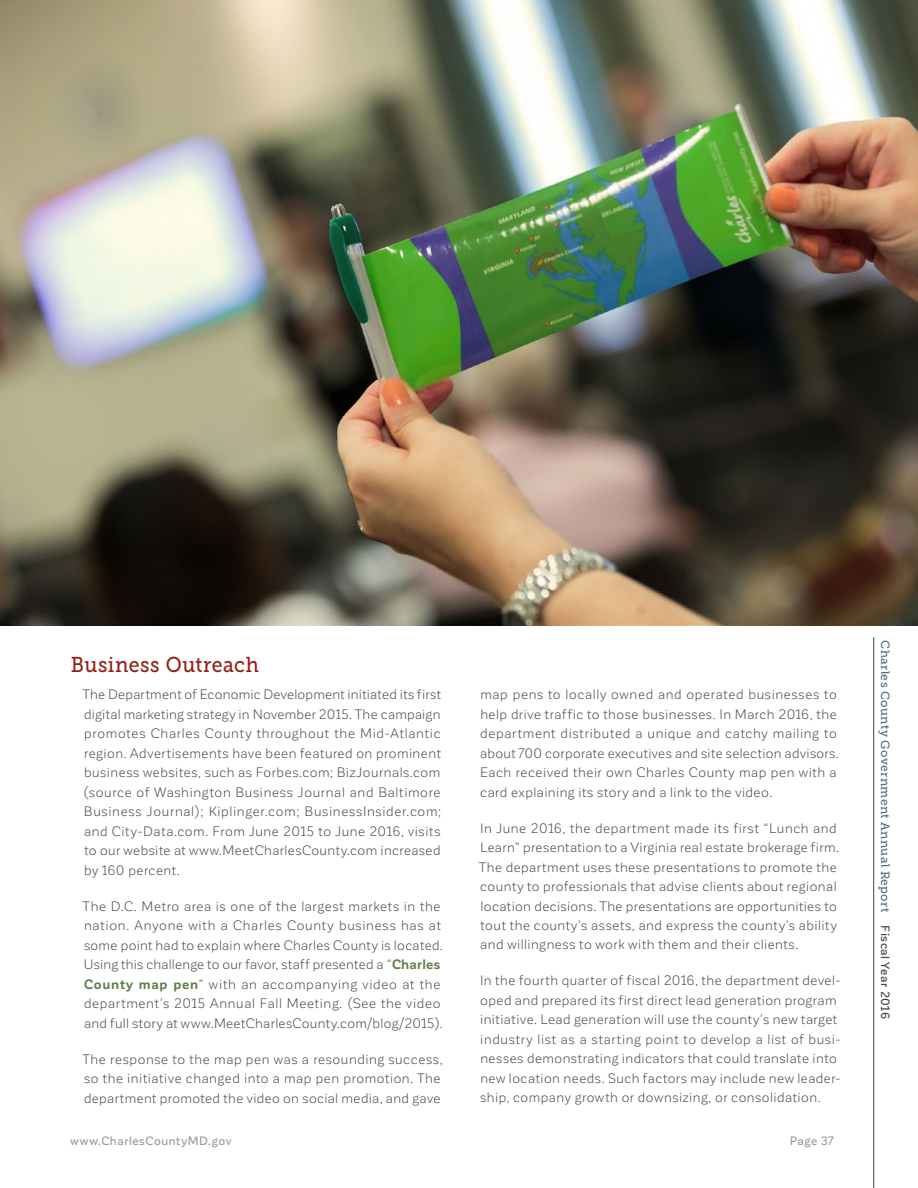
<style>
.page{position:relative;width:918px;height:1188px;background:#fff}
.page>*{position:absolute;margin:0;border:0;box-sizing:border-box;transform-origin:0 0}
.t1{font:21.45px "Museo Slab 500";letter-spacing:.025em;color:#941f17;scale:.91 1}
.t2{font:13.5px/19.5px "Corporative Sans";letter-spacing:.04em;color:#42473d}
.t3{font:12px "Museo Slab 500";letter-spacing:.03em;color:#4e6c83}
.t4{font:500 12px "Corporative Sans";letter-spacing:.045em;color:#9b9b9c}
.s1{font-weight:700;color:#607e4d}
.s2{font-family:"Corporative Sans";font-weight:500;color:#42473d}
</style>
<div class="page">
<img style="left:0;top:0;width:918px;height:626px">
<img style="left:0;top:533px;width:1px;height:269px">
<hr style="left:873px;top:637px;width:1px;height:551px;background:#42473d">
<h1 class="t1" style="left:71px;top:653px;width:208px">Business Outreach</h1>
<p class="t2" style="left:83px;top:685px;width:360px;text-align:justify">The Department of Economic Development initiated its first digital marketing strategy in November 2015. The campaign promotes Charles County throughout the Mid-Atlantic region. Advertisements have been featured on prominent business websites, such as Forbes.com; BizJournals.com (source of Washington Business Journal and Baltimore Business Journal); Kiplinger.com; BusinessInsider.com; and City-Data.com. From June 2015 to June 2016, visits to our website at www.MeetCharlesCounty.com increased by 160 percent.</p>
<p class="t2" style="left:83px;top:896px;width:361px">The D.C. Metro area is one of the largest markets in the nation. Anyone with a Charles County business has at some point had to explain where Charles County is located.<br>Using this challenge to our favor, staff presented a “<span class="s1">Charles County map pen</span>” with an accompanying video at the department’s 2015 Annual Fall Meeting. (See the video and full story at www.MeetCharlesCounty.com/blog/2015).</p>
<p class="t2" style="left:83px;top:1049px;width:361px">The response to the map pen was a resounding success, so the initiative changed into a map pen promotion. The department promoted the video on social media, and gave</p>
<p class="t2" style="left:480px;top:685px;width:360px">map pens to locally owned and operated businesses to help drive traffic to those businesses. In March 2016, the department distributed a unique and catchy mailing to about 700 corporate executives and site selection advisors.<br>Each received their own Charles County map pen with a card explaining its story and a link to the video.</p>
<p class="t2" style="left:479px;top:818px;width:361px">In June 2016, the department made its first “Lunch and Learn” presentation to a Virginia real estate brokerage firm.<br>The department uses these presentations to promote the county to professionals that advise clients about regional location decisions. The presentations are opportunities to tout the county’s assets, and express the county’s ability and willingness to work with them and their clients.</p>
<p class="t2" style="left:480px;top:971px;width:362px">In the fourth quarter of fiscal 2016, the department devel&shy;oped and prepared its first direct lead generation program initiative. Lead generation will use the county’s new target industry list as a starting point to develop a list of busi&shy;nesses demonstrating indicators that could translate into new location needs. Such factors may include new leader&shy;ship, company growth or downsizing, or consolidation.</p>
<p class="t4" style="left:70px;top:1135px;width:163px">www.CharlesCountyMD.gov</p>
<p class="t4" style="left:790px;top:1135px;width:45px">Page 37</p>
<p class="t3" style="left:892px;top:640px;width:380px;rotate:90deg">Charles County Government Annual Report <span class="s2">Fiscal Year 2016</span></p>
</div>
